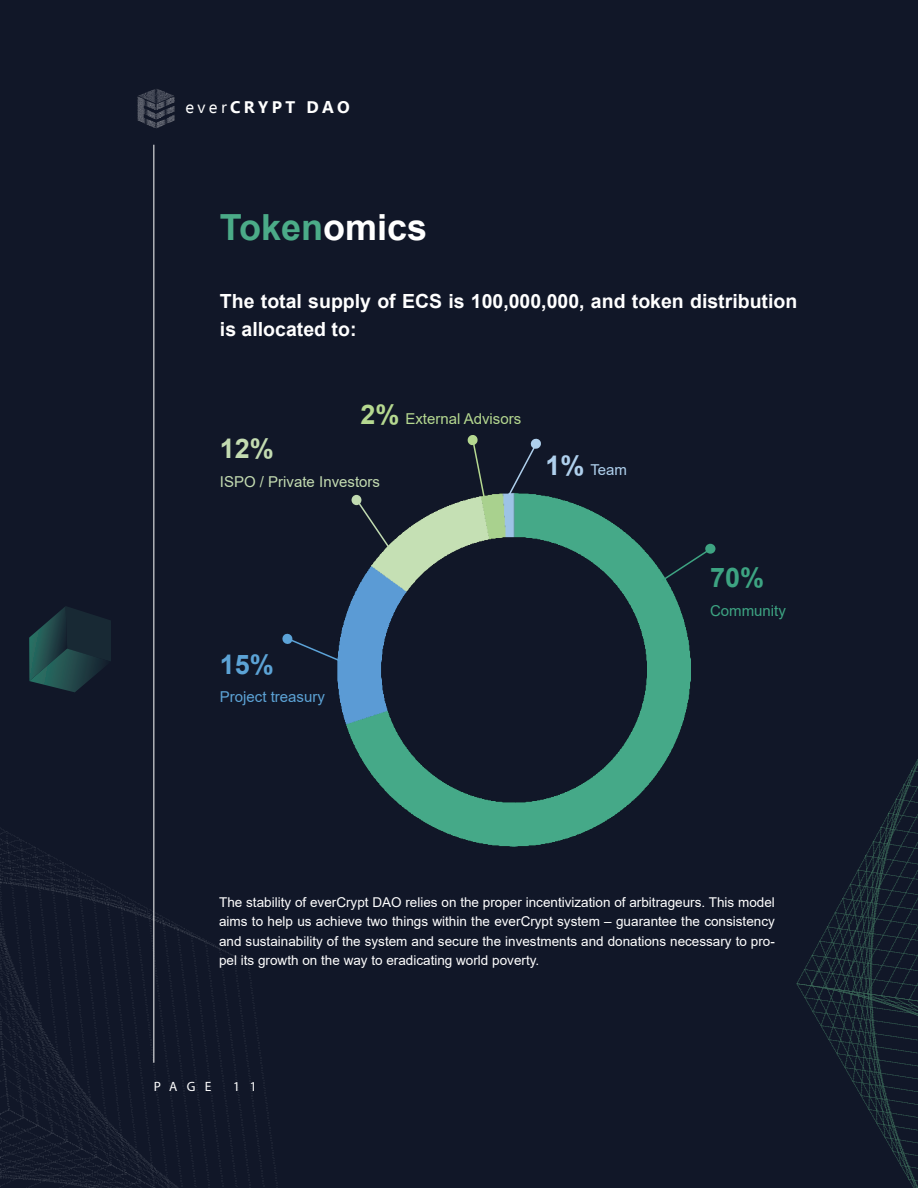
<style>
.page{position:relative;width:918px;height:1188px;background:#111728}
.page>*{position:absolute;margin:0;border:0;box-sizing:border-box;transform-origin:0 0}
.t1{font:700 36px "Arial";color:#4bab88}
.t2{font:700 27px "Arial";color:#3da482}
.t3{font:700 27px "Arial";color:#5ca3d6}
.t4{font:700 27px "Arial";color:#c3dbb1}
.t5{font:700 19.5px/28.5px "Arial";color:#fff}
.t6{font:700 16.8px "Ebrima";letter-spacing:.2em;color:#fff}
.t7{font:15px "Arial";color:#c3dbb1}
.t8{font:15px "Arial";color:#b5d890}
.t9{font:15px "Arial";color:#5ca3d6}
.t10{font:15px "Arial";color:#3da482}
.t11{font:15px "Arial";color:#afd0ed}
.t12{font:13.5px/19.5px "Arial";color:#fff;text-align:justify}
.t13{font:13.5px "Myriad Pro";color:#fff}
.s1{font-weight:400}
.s2{color:#fff}
.s3{font-weight:700;font-size:27px}
</style>
<div class="page">
<hr style="left:153px;top:145px;width:1px;height:918px;background:#fff">
<img style="left:137px;top:89px;width:38px;height:40px">
<svg style="left:0;top:816px;width:249px;height:372px"></svg>
<svg style="left:796px;top:759px;width:122px;height:429px"></svg>
<svg style="left:29px;top:606px;width:82px;height:86px"></svg>
<img style="left:337px;top:493px;width:353px;height:354px">
<svg style="left:355px;top:498px;width:36px;height:51px"></svg>
<div style="left:352px;top:495px;width:9px;height:10px;background:#c1dbb1;border-radius:50%"></div>
<svg style="left:282px;top:633px;width:60px;height:30px"></svg>
<svg style="left:467px;top:435px;width:19px;height:63px"></svg>
<svg style="left:507px;top:438px;width:35px;height:59px"></svg>
<svg style="left:660px;top:547px;width:47px;height:35px"></svg>
<div style="left:705px;top:544px;width:11px;height:10px;background:#3ea482;border-radius:50%"></div>
<p class="t6" style="left:185px;top:94px;width:166px"><span class="s1">ever</span>CRYPT DAO</p>
<p class="t1" style="left:220px;top:202px;width:209px">Token<span class="s2">omics</span></p>
<p class="t5" style="left:220px;top:287px;width:579px">The total supply of ECS is 100,000,000, and token distribution is allocated to:</p>
<p class="t8" style="left:361px;top:408px;width:162px"><span class="s3">2%</span> External Advisors</p>
<p class="t4" style="left:220px;top:430px;width:56px">12%</p>
<p class="t7" style="left:220px;top:471px;width:162px">ISPO / Private Investors</p>
<p class="t11" style="left:545px;top:460px;width:83px"><span class="s3">1%</span> Team</p>
<p class="t3" style="left:220px;top:645px;width:56px">15%</p>
<p class="t9" style="left:220px;top:687px;width:107px">Project treasury</p>
<p class="t2" style="left:710px;top:559px;width:56px">70%</p>
<p class="t10" style="left:710px;top:600px;width:77px">Community</p>
<p class="t12" style="left:219px;top:892px;width:557px">The stability of everCrypt DAO relies on the proper incentivization of arbitrageurs. This model aims to help us achieve two things within the everCrypt system – guarantee the consistency and sustainability of the system and secure the investments and donations necessary to pro&shy;pel its growth on the way to eradicating world poverty.</p>
<p class="t13" style="left:154px;top:1078px;width:59px">PAGE</p>
<p class="t13" style="left:233px;top:1078px;width:25px">1 1</p>
</div>
